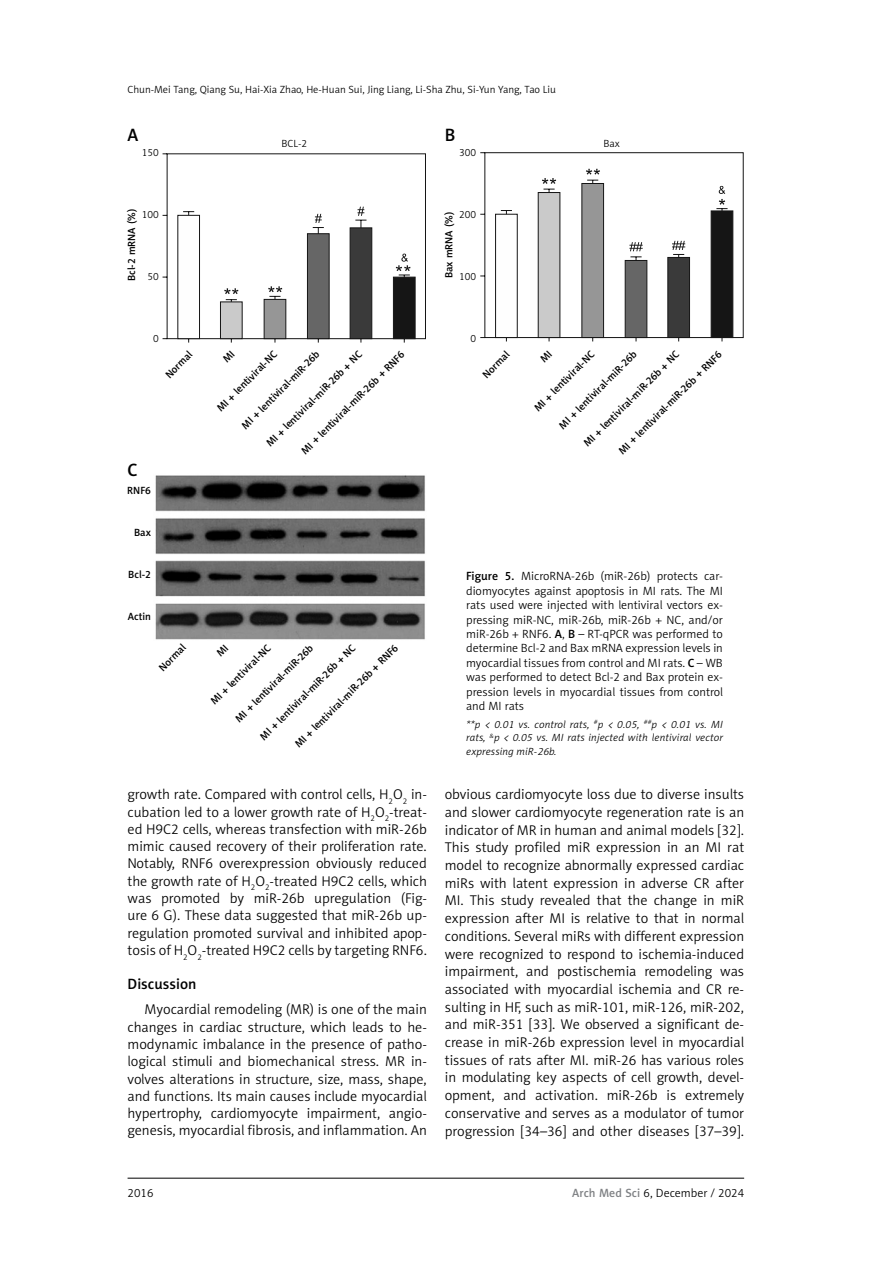
<style>
.page{position:relative;width:893px;height:1263px;background:#fff}
.page>*{position:absolute;margin:0;border:0;box-sizing:border-box;transform-origin:0 0}
.t1{font:18px "Naomi Sans EFN Medium";color:#000}
.t2{font:15px "Naomi Sans EFN Medium";color:#000}
.t3{font:14.25px/17.7px "Naomi Sans EFN Light";color:#000;text-align:justify}
.t4{font:12px/14.4px "Naomi Sans EFN Light";color:#000;text-align:justify}
.t5{font:10.5px "Naomi Sans EFN Medium";color:#000}
.t6{font:italic 10.5px/13.5px "Naomi Sans EFN Light";letter-spacing:.015em;color:#000;text-align:justify}
.t7{font:10.5px "Naomi Sans EFN Light";color:#000}
.s1{font-family:"Naomi Sans EFN Medium"}
.s2{font-family:"Naomi Sans EFN Medium";color:#808285}
</style>
<div class="page">
<hr style="left:128px;top:1178px;width:616px;height:1px;background:#000">
<svg style="left:162px;top:153px;width:264px;height:190px"></svg>
<svg style="left:224px;top:288px;width:14px;height:6px"></svg>
<svg style="left:268px;top:286px;width:14px;height:6px"></svg>
<div style="left:177px;top:215px;width:23px;height:124px;background:#fefefe;border:1px solid #151515"></div>
<div style="left:220px;top:302px;width:22px;height:37px;background:#cacaca;border:1px solid #151515"></div>
<div style="left:264px;top:299px;width:22px;height:40px;background:#969696;border:1px solid #151515"></div>
<div style="left:307px;top:233px;width:22px;height:106px;background:#666;border:1px solid #151515"></div>
<div style="left:350px;top:228px;width:22px;height:111px;background:#3a3a3a;border:1px solid #151515"></div>
<div style="left:393px;top:277px;width:22px;height:62px;background:#151515"></div>
<svg style="left:315px;top:214px;width:7px;height:9px"></svg>
<svg style="left:358px;top:207px;width:6px;height:9px"></svg>
<svg style="left:396px;top:254px;width:15px;height:17px"></svg>
<svg style="left:480px;top:152px;width:264px;height:190px"></svg>
<svg style="left:542px;top:178px;width:14px;height:6px"></svg>
<svg style="left:586px;top:169px;width:14px;height:6px"></svg>
<div style="left:495px;top:214px;width:23px;height:124px;background:#fefefe;border:1px solid #151515"></div>
<div style="left:538px;top:192px;width:22px;height:146px;background:#cacaca;border:1px solid #151515"></div>
<div style="left:581px;top:183px;width:23px;height:155px;background:#969696;border:1px solid #151515"></div>
<div style="left:625px;top:260px;width:22px;height:78px;background:#666;border:1px solid #151515"></div>
<div style="left:667px;top:257px;width:23px;height:81px;background:#3a3a3a;border:1px solid #151515"></div>
<div style="left:711px;top:211px;width:22px;height:127px;background:#151515;border:1px solid #151515"></div>
<svg style="left:629px;top:242px;width:14px;height:9px"></svg>
<svg style="left:672px;top:241px;width:13px;height:9px"></svg>
<svg style="left:719px;top:186px;width:6px;height:19px"></svg>
<img style="left:155px;top:475px;width:270px;height:165px">
<p class="t7" style="left:128px;top:83px;width:430px">Chun-Mei Tang, Qiang Su, Hai-Xia Zhao, He-Huan Sui, Jing Liang, Li-Sha Zhu, Si-Yun Yang, Tao Liu</p>
<p class="t1" style="left:128px;top:124px;width:12px">A</p>
<p class="t7" style="left:142px;top:146px;width:19px">150</p>
<p class="t1" style="left:445px;top:124px;width:12px">B</p>
<p class="t7" style="left:282px;top:138px;width:27px">BCL-2</p>
<p class="t7" style="left:603px;top:138px;width:18px">Bax</p>
<p class="t7" style="left:459px;top:146px;width:19px">300</p>
<p class="t5" style="left:125px;top:281px;width:74px;rotate:-90deg">Bcl-2 mRNA (%)</p>
<p class="t5" style="left:443px;top:278px;width:68px;rotate:-90deg">Bax mRNA (%)</p>
<p class="t7" style="left:142px;top:208px;width:19px">100</p>
<p class="t7" style="left:459px;top:208px;width:19px">200</p>
<p class="t7" style="left:148px;top:270px;width:13px">50</p>
<p class="t7" style="left:459px;top:270px;width:19px">100</p>
<p class="t7" style="left:153px;top:332px;width:7px">0</p>
<p class="t1" style="left:128px;top:459px;width:12px">C</p>
<p class="t5" style="left:127px;top:484px;width:25px">RNF6</p>
<p class="t5" style="left:134px;top:526px;width:18px">Bax</p>
<p class="t5" style="left:128px;top:568px;width:24px">Bcl-2</p>
<p class="t5" style="left:128px;top:610px;width:25px">Actin</p>
<p class="t5" style="left:163px;top:372px;width:35px;rotate:-45deg">Normal</p>
<p class="t5" style="left:214px;top:405px;width:82px;rotate:-45deg">MI + lentiviral-NC</p>
<p class="t5" style="left:239px;top:423px;width:107px;rotate:-45deg">MI + lentiviral-miR-26b</p>
<p class="t5" style="left:264px;top:440px;width:132px;rotate:-45deg">MI + lentiviral-miR-26b + NC</p>
<p class="t5" style="left:299px;top:448px;width:143px;rotate:-45deg">MI + lentiviral-miR-26b + RNF6</p>
<p class="t5" style="left:156px;top:665px;width:35px;rotate:-45deg">Normal</p>
<p class="t5" style="left:208px;top:698px;width:82px;rotate:-45deg">MI + lentiviral-NC</p>
<p class="t5" style="left:233px;top:716px;width:107px;rotate:-45deg">MI + lentiviral-miR-26b</p>
<p class="t5" style="left:257px;top:734px;width:132px;rotate:-45deg">MI + lentiviral-miR-26b + NC</p>
<p class="t5" style="left:292px;top:741px;width:143px;rotate:-45deg">MI + lentiviral-miR-26b + RNF6</p>
<p class="t3" style="left:128px;top:786px;width:301px;line-height:17.2px">growth rate. Compared with control cells, H<sub>2</sub>O<sub>2</sub> in&shy;cubation led to a lower growth rate of H<sub>2</sub>O<sub>2</sub>-treat&shy;ed H9C2 cells, whereas transfection with miR-26b mimic caused recovery of their proliferation rate.<br>Notably, RNF6 overexpression obviously reduced the growth rate of H<sub>2</sub>O<sub>2</sub>-treated H9C2 cells, which was promoted by miR-26b upregulation (Fig&shy;ure 6 G). These data suggested that miR-26b up&shy;regulation promoted survival and inhibited apop&shy;tosis of H<sub>2</sub>O<sub>2</sub>-treated H9C2 cells by targeting RNF6.</p>
<p class="t2" style="left:128px;top:974px;width:70px">Discussion</p>
<p class="t3" style="left:128px;top:1001px;width:301px;line-height:17.2px;text-indent:17px">Myocardial remodeling (MR) is one of the main changes in cardiac structure, which leads to he&shy;modynamic imbalance in the presence of patho&shy;logical stimuli and biomechanical stress. MR in&shy;volves alterations in structure, size, mass, shape, and functions. Its main causes include myocardial hypertrophy, cardiomyocyte impairment, angio&shy;genesis, myocardial fibrosis, and inflammation. An</p>
<p class="t7" style="left:471px;top:332px;width:7px">0</p>
<p class="t5" style="left:480px;top:372px;width:35px;rotate:-45deg">Normal</p>
<p class="t5" style="left:531px;top:405px;width:82px;rotate:-45deg">MI + lentiviral-NC</p>
<p class="t5" style="left:556px;top:423px;width:107px;rotate:-45deg">MI + lentiviral-miR-26b</p>
<p class="t5" style="left:581px;top:440px;width:132px;rotate:-45deg">MI + lentiviral-miR-26b + NC</p>
<p class="t5" style="left:616px;top:448px;width:143px;rotate:-45deg">MI + lentiviral-miR-26b + RNF6</p>
<p class="t4" style="left:466px;top:569px;width:258px"><span class="s1">Figure 5.</span> MicroRNA-26b (miR-26b) protects car&shy;diomyocytes against apoptosis in MI rats. The MI rats used were injected with lentiviral vectors ex&shy;pressing miR-NC, miR-26b, miR-26b + NC, and/or miR-26b + RNF6. <span class="s1">A</span>, <span class="s1">B</span> – RT-qPCR was performed to determine Bcl-2 and Bax mRNA expression levels in myocardial tissues from control and MI rats. <span class="s1">C</span> – WB was performed to detect Bcl-2 and Bax protein ex&shy;pression levels in myocardial tissues from control and MI rats</p>
<p class="t6" style="left:466px;top:718px;width:258px">**p &lt; 0.01 vs. control rats, <sup>#</sup>p &lt; 0.05, <sup>##</sup>p &lt; 0.01 vs. MI rats, <sup>&amp;</sup>p &lt; 0.05 vs. MI rats injected with lentiviral vector expressing miR-26b.</p>
<p class="t3" style="left:445px;top:785px;width:301px">obvious cardiomyocyte loss due to diverse insults and slower cardiomyocyte regeneration rate is an indicator of MR in human and animal models [32].<br>This study profiled miR expression in an MI rat model to recognize abnormally expressed cardiac miRs with latent expression in adverse CR after MI. This study revealed that the change in miR expression after MI is relative to that in normal conditions. Several miRs with different expression were recognized to respond to ischemia-induced impairment, and postischemia remodeling was associated with myocardial ischemia and CR re&shy;sulting in HF, such as miR-101, miR-126, miR-202, and miR-351 [33]. We observed a significant de&shy;crease in miR-26b expression level in myocardial tissues of rats after MI. miR-26 has various roles in modulating key aspects of cell growth, devel&shy;opment, and activation. miR-26b is extremely conservative and serves as a modulator of tumor progression [34–36] and other diseases [37–39].</p>
<p class="t4" style="left:128px;top:1186px;width:27px">2016</p>
<p class="t4" style="left:572px;top:1186px;width:173px"><span class="s2">Arch Med Sci</span> 6, December / 2024</p>
</div>
